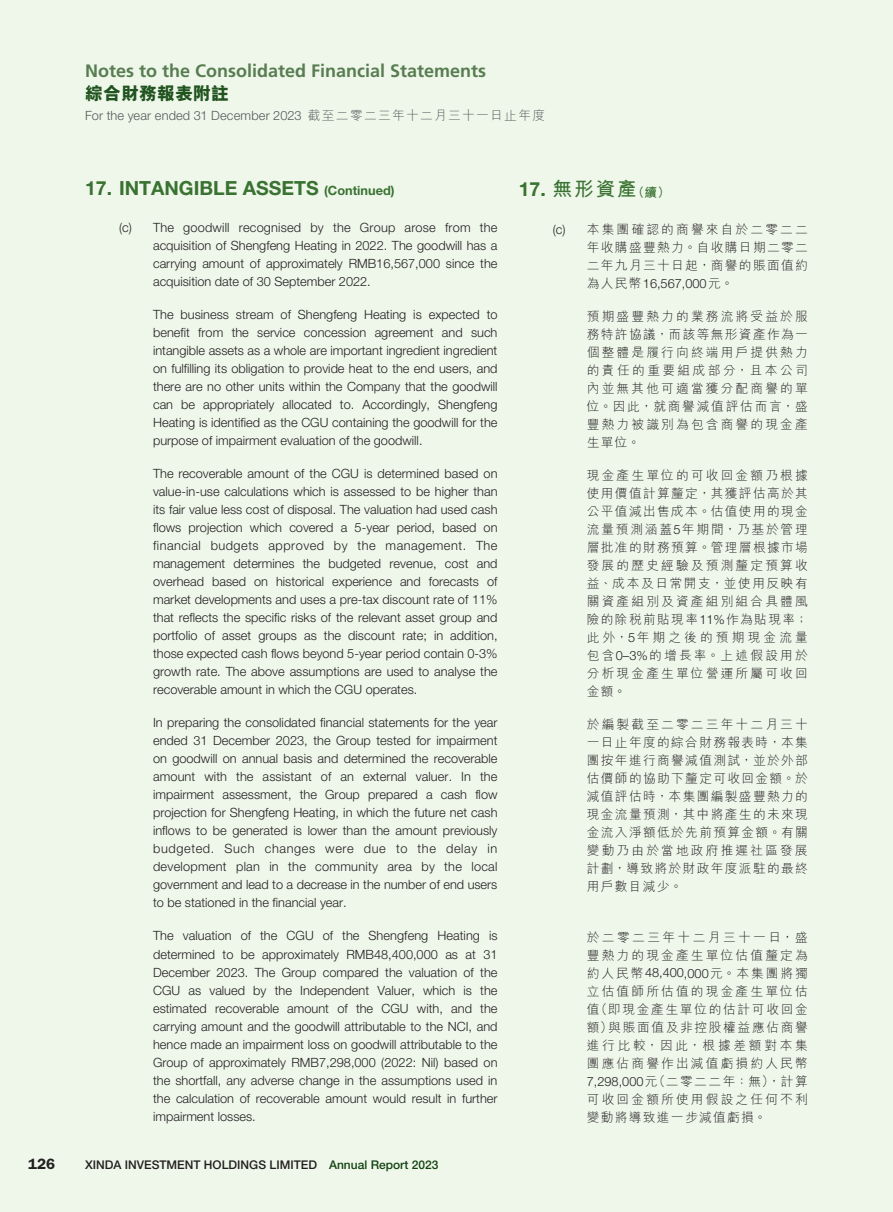
<style>
.page{position:relative;width:893px;height:1212px;background:#fff}
.page>*{position:absolute;margin:0;border:0;box-sizing:border-box;transform-origin:0 0}
.t1{font:700 19.5px "Helvetica Neue LT Std";color:#397231}
.t2{font:700 19.5px "M Hei HK";color:#397231}
.t3{font:700 18px "Frutiger LT Std";color:#587d51}
.t4{font:800 18px "M Hei HK";color:#20531e}
.t5{font:600 15px "ITC Franklin Gothic Std";color:#231f20}
.t6{font:300 12.75px/18px "Helvetica Neue LT Std";color:#231f20;text-align:justify}
.t7{font:300 12.75px/18px "M Hei HK";letter-spacing:.165em;color:#231f20;text-align:justify}
.t8{font:300 12.75px "Helvetica Neue LT Std";letter-spacing:.015em;color:#57585a}
.t9{font:500 12px "Helvetica Neue LT Std";color:#231f20}
.s1{font-family:"M Hei HK"}
.s2{font-size:12.75px}
.s3{color:#124311}
.s4{font-family:"Helvetica Neue LT Std"}
</style>
<div class="page">
<div style="left:0;top:0;width:892px;height:1212px;background:#eff7eb"></div>
<h2 class="t3" style="left:85px;top:60px;width:403px">Notes to the Consolidated Financial Statements</h2>
<h2 class="t4" style="left:85px;top:84px;width:145px">綜合財務報表附註</h2>
<p class="t8" style="left:85px;top:108px;width:462px">For the year ended 31 December 2023 <span class="s1">截至二零二三年十二月三十一日止年度</span></p>
<h1 class="t1" style="left:85px;top:176px;width:311px">17. INTANGIBLE ASSETS <span class="s2">(Continued)</span></h1>
<p class="t6" style="left:153px;top:218px;width:346px;text-indent:-34px">(c) The goodwill recognised by the Group arose from the acquisition of Shengfeng Heating in 2022. The goodwill has a carrying amount of approximately RMB16,567,000 since the acquisition date of 30 September 2022.</p>
<p class="t6" style="left:153px;top:305px;width:346px">The business stream of Shengfeng Heating is expected to benefit from the service concession agreement and such intangible assets as a whole are important ingredient ingredient on fulfilling its obligation to provide heat to the end users, and there are no other units within the Company that the goodwill can be appropriately allocated to. Accordingly, Shengfeng Heating is identified as the CGU containing the goodwill for the purpose of impairment evaluation of the goodwill.</p>
<p class="t6" style="left:153px;top:464px;width:346px">The recoverable amount of the CGU is determined based on value-in-use calculations which is assessed to be higher than its fair value less cost of disposal. The valuation had used cash flows projection which covered a 5-year period, based on financial budgets approved by the management. The management determines the budgeted revenue, cost and overhead based on historical experience and forecasts of market developments and uses a pre-tax discount rate of 11% that reflects the specific risks of the relevant asset group and portfolio of asset groups as the discount rate; in addition, those expected cash flows beyond 5-year period contain 0-3% growth rate. The above assumptions are used to analyse the recoverable amount in which the CGU operates.</p>
<p class="t6" style="left:153px;top:714px;width:346px">In preparing the consolidated financial statements for the year ended 31 December 2023, the Group tested for impairment on goodwill on annual basis and determined the recoverable amount with the assistant of an external valuer. In the impairment assessment, the Group prepared a cash flow projection for Shengfeng Heating, in which the future net cash inflows to be generated is lower than the amount previously budgeted. Such changes were due to the delay in development plan in the community area by the local government and lead to a decrease in the number of end users to be stationed in the financial year.</p>
<p class="t6" style="left:153px;top:927px;width:346px">The valuation of the CGU of the Shengfeng Heating is determined to be approximately RMB48,400,000 as at 31<br>December 2023. The Group compared the valuation of the CGU as valued by the Independent Valuer, which is the estimated recoverable amount of the CGU with, and the carrying amount and the goodwill attributable to the NCI, and hence made an impairment loss on goodwill attributable to the Group of approximately RMB7,298,000 (2022: Nil) based on the shortfall, any adverse change in the assumptions used in the calculation of recoverable amount would result in further impairment losses.</p>
<p class="t5" style="left:28px;top:1155px;width:29px">126</p>
<p class="t9" style="left:85px;top:1157px;width:355px">XINDA INVESTMENT HOLDINGS LIMITED <span class="s3">Annual Report 2023</span></p>
<h1 class="t2" style="left:519px;top:175px;width:153px"><span class="s4">17.</span> 無形資產<span class="s2">（續）</span></h1>
<p class="t7" style="left:587px;top:220px;width:223px;text-indent:-34px"><span class="s4">(c)</span> 本集團確認的商譽來自於二零二二年收購盛豐熱力。自收購日期二零二二年九月三十日起，商譽的賬面值約</p>
<p class="t6" style="left:587px;top:274px;width:148px"><span class="s1">為人民幣</span>16,567,000<span class="s1">元。</span></p>
<p class="t7" style="left:587px;top:307px;width:223px">預期盛豐熱力的業務流將受益於服務特許協議，而該等無形資產作為一個整體是履行向終端用戶提供熱力的責任的重要組成部分，且本公司內並無其他可適當獲分配商譽的單位。因此，就商譽減值評估而言，盛豐熱力被識別為包含商譽的現金產生單位。</p>
<p class="t7" style="left:587px;top:466px;width:223px">現金產生單位的可收回金額乃根據使用價值計算釐定，其獲評估高於其公平值減出售成本。估值使用的現金流量預測涵蓋<span class="s4">5</span>年期間，乃基於管理層批准的財務預算。管理層根據市場發展的歷史經驗及預測釐定預算收益、成本及日常開支，並使用反映有關資產組別及資產組別組合具體風險的除稅前貼現率<span class="s4">11%</span>作為貼現率；此外，<span class="s4">5</span>年期之後的預期現金流量包含<span class="s4">0–3%</span>的增長率。上述假設用於分析現金產生單位營運所屬可收回金額。</p>
<p class="t7" style="left:587px;top:715px;width:223px">於編製截至二零二三年十二月三十一日止年度的綜合財務報表時，本集團按年進行商譽減值測試，並於外部估價師的協助下釐定可收回金額。於減值評估時，本集團編製盛豐熱力的現金流量預測，其中將產生的未來現金流入淨額低於先前預算金額。有關變動乃由於當地政府推遲社區發展計劃，導致將於財政年度派駐的最終用戶數目減少。</p>
<p class="t7" style="left:587px;top:928px;width:223px">於二零二三年十二月三十一日，盛豐熱力的現金產生單位估值釐定為約人民幣<span class="s4">48,400,000</span>元。本集團將獨立估值師所估值的現金產生單位估值（即現金產生單位的估計可收回金額）與賬面值及非控股權益應佔商譽進行比較，因此，根據差額對本集團應佔商譽作出減值虧損約人民幣<span class="s4">7,298,000</span>元（二零二二年：無），計算可收回金額所使用假設之任何不利變動將導致進一步減值虧損。</p>
</div>
